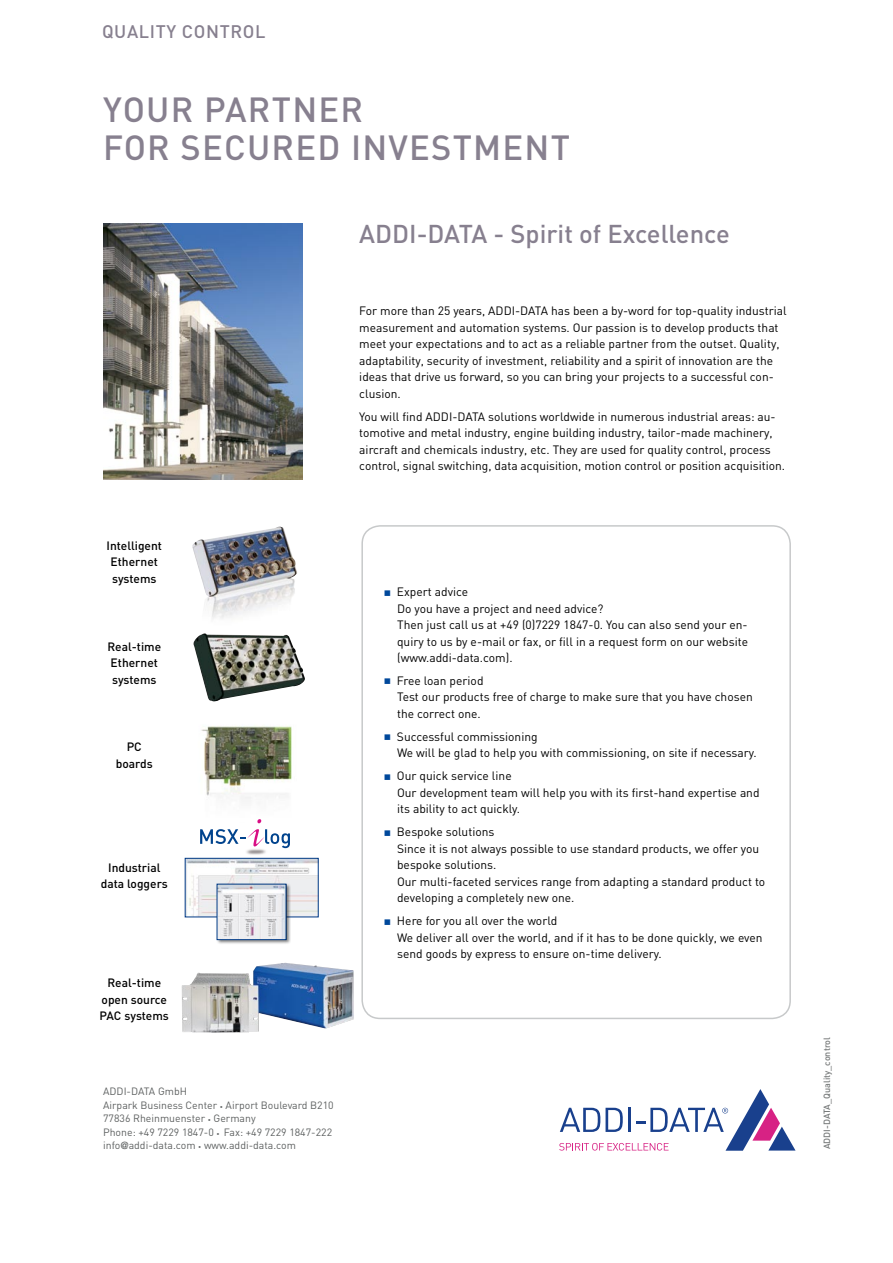
<style>
.page{position:relative;width:893px;height:1263px;background:#fff}
.page>*{position:absolute;margin:0;border:0;box-sizing:border-box;transform-origin:0 0}
.t1{font:500 34.5px/37.5px "DIN";letter-spacing:.035em;color:#87808f}
.t2{font:500 25.5px "DIN";color:#87808f}
.t3{font:500 18px "DIN";letter-spacing:.035em;color:#87808f}
.t4{font:12px/16.5px "DIN";color:#000}
.t5{font:500 12px/16.5px "DIN";color:#000}
.t6{font:10.5px/13.5px "DIN";color:#5d6060}
.t7{font:500 9px "DIN";color:#757878}
.s1{font-size:6px}
.s2{font-family:"Frutiger LT"}
</style>
<div class="page">
<svg style="left:559px;top:1089px;width:236px;height:62px"></svg>
<img style="left:103px;top:223px;width:200px;height:256px">
<div style="left:361px;top:525px;width:430px;height:494px;border:2px solid #c7c9ca;border-radius:18px"></div>
<img style="left:192px;top:527px;width:105px;height:92px">
<img style="left:193px;top:633px;width:112px;height:68px">
<img style="left:201px;top:727px;width:90px;height:68px">
<img style="left:187px;top:860px;width:129px;height:55px">
<div style="left:185px;top:858px;width:133px;height:59px;border:1px solid #003a86"></div>
<div style="left:216px;top:883px;width:75px;height:61px;background:#000;opacity:.5"></div>
<img style="left:219px;top:886px;width:65px;height:52px">
<img style="left:246px;top:849px;width:20px;height:6px">
<svg style="left:200px;top:829px;width:90px;height:19px"></svg>
<svg style="left:257px;top:819px;width:4px;height:4px"></svg>
<img style="left:182px;top:963px;width:172px;height:70px">
<h3 class="t3" style="left:102px;top:19px;width:165px">Quality control</h3>
<h1 class="t1" style="left:103px;top:90px;width:468px">your partner<br>for secured INVESTment</h1>
<h2 class="t2" style="left:359px;top:217px;width:101px">ADDI-DATA</h2>
<h2 class="t2" style="left:493px;top:217px;width:238px">- Spirit of Excellence</h2>
<p class="t4" style="left:359px;top:302px;width:429px">For more than 25 years, ADDI -DATA has been a by-word for top-quality industrial measurement and automation systems. Our passion is to develop products that meet your expectations and to act as a reliable partner from the outset. Quality, adaptability, security of investment, reliability and a spirit of innovation are the ideas that drive us forward, so you can bring your projects to a successful con&shy;clusion.</p>
<p class="t4" style="left:359px;top:408px;width:427px">You will find ADDI -DATA solutions worldwide in numerous industrial areas: au&shy;tomotive and metal industry, engine building industry, tailor-made machinery, aircraft and chemicals industry, etc. They are used for quality control, process control, signal switching, data acquisition, motion control or position acquisition.</p>
<p class="t5" style="left:107px;top:537px;width:57px;text-align:center">I ntelligent<br>Ethernet systems</p>
<p class="t5" style="left:107px;top:638px;width:55px">Real-time<br>Ethernet systems</p>
<p class="t5" style="left:116px;top:738px;width:38px;text-indent:11px">PC boards</p>
<p class="t5" style="left:101px;top:858px;width:69px;text-align:center">I ndustrial data loggers</p>
<p class="t5" style="left:100px;top:974px;width:69px;text-indent:8px">Real-time open source<br>PAC</p>
<p class="t5" style="left:124px;top:1007px;width:46px">systems</p>
<p class="t6" style="left:103px;top:1084px;width:232px">Addi-data GmbH<br>Airpark Business Center <span class="s1">•</span> Airport Boulevard B210<br>77836 Rheinmuenster <span class="s1">•</span> Germany<br>Phone: +49 7229 1847-0 <span class="s1">•</span> Fax: +49 7229 1847-222 info<span class="s2">@</span>addi-data.com <span class="s1">•</span> www.addi-data.com</p>
<p class="t4" style="left:397px;top:583px;width:353px">Expert advice<br>Do you have a project and need advice?<br>Then just call us at +49 (0)7229 1847-0. You can also send your en&shy;quiry to us by e-mail or fax, or fill in a request form on our website (www.addi-data.com).</p>
<p class="t4" style="left:397px;top:672px;width:357px">Free loan period<br>Test our products free of charge to make sure that you have chosen the correct one.</p>
<p class="t4" style="left:397px;top:728px;width:361px">Successful commissioning<br>We will be glad to help you with commissioning, on site if necessary.</p>
<p class="t4" style="left:397px;top:767px;width:364px">Our quick service line<br>Our development team will help you with its first-hand expertise and its ability to act quickly.</p>
<p class="t4" style="left:397px;top:823px;width:370px">Bespoke solutions<br>Since it is not always possible to use standard products, we offer you bespoke solutions.<br>Our multi-faceted services range from adapting a standard product to developing a completely new one.</p>
<p class="t4" style="left:397px;top:912px;width:367px">Here for you all over the world<br>We deliver all over the world, and if it has to be done quickly, we even send goods by express to ensure on-time delivery.</p>
<p class="t7" style="left:821px;top:1149px;width:114px;rotate:-90deg">ADDI -DATA_Quality_control</p>
</div>
